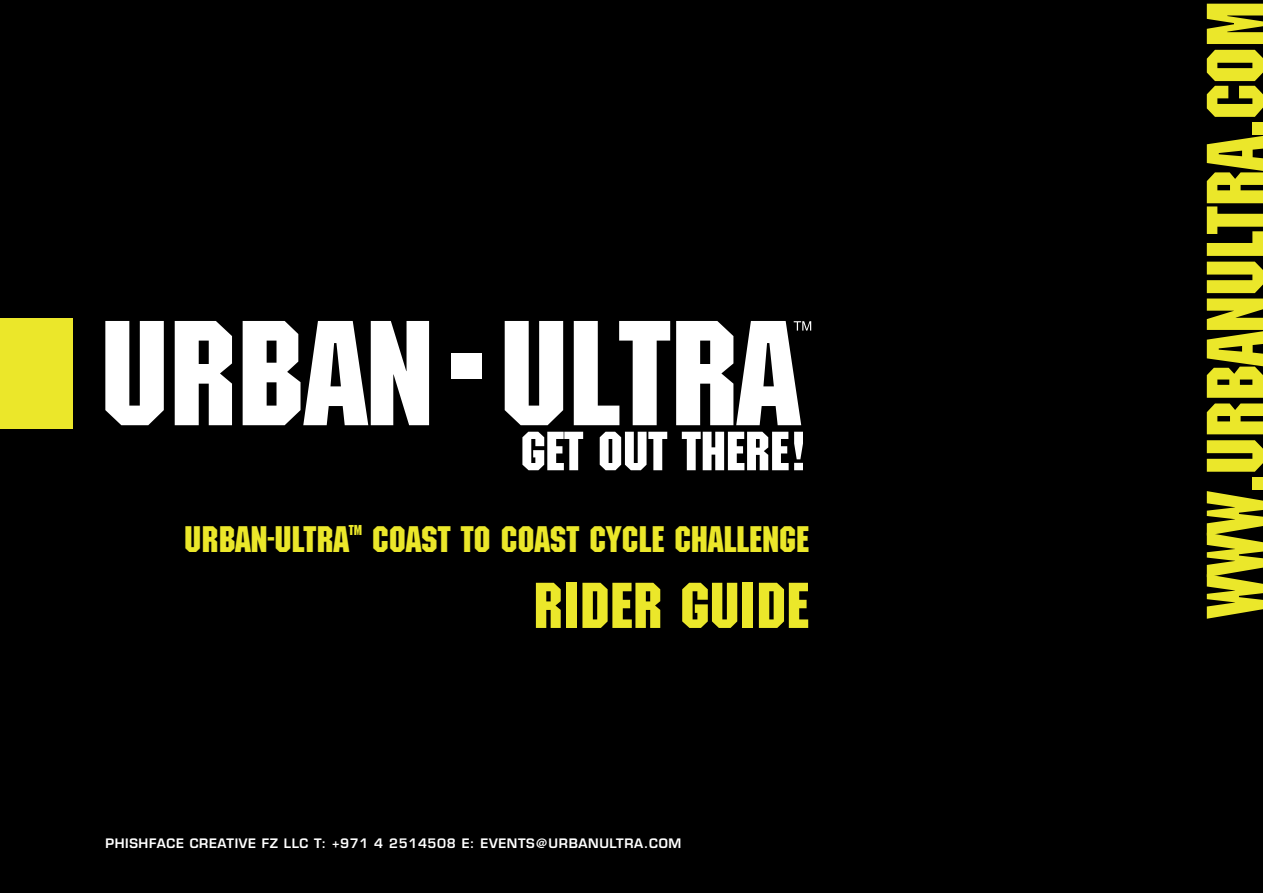
<style>
.page{position:relative;width:1263px;height:893px;background:#000}
.page>*{position:absolute;margin:0;border:0;box-sizing:border-box;transform-origin:0 0}
.t1{font:78.3px "Machine";letter-spacing:-.01em;color:#ebe72a}
.t2{font:63px "Machine";color:#ebe72a}
.t3{font:36px "Machine";color:#ebe72a}
.t4{font:13.95px "Machine";color:#ebe72a}
.t5{font:600 12.75px "Eurostile";letter-spacing:.05em;color:#fff}
</style>
<div class="page">
<svg style="left:105px;top:321px;width:59px;height:104px"></svg>
<svg style="left:175px;top:321px;width:57px;height:104px;background:#d8d8d8"></svg>
<svg style="left:243px;top:321px;width:186px;height:104px"></svg>
<div style="left:452px;top:353px;width:30px;height:25px;background:#fff"></div>
<svg style="left:505px;top:321px;width:58px;height:104px"></svg>
<svg style="left:574px;top:321px;width:96px;height:104px"></svg>
<svg style="left:522px;top:432px;width:61px;height:38px"></svg>
<svg style="left:600px;top:432px;width:67px;height:38px"></svg>
<svg style="left:682px;top:432px;width:121px;height:38px"></svg>
<svg style="left:676px;top:321px;width:135px;height:104px"></svg>
<div style="left:0;top:318px;width:72px;height:110px;background:#ebe72a"></div>
<h3 class="t3" style="left:184px;top:519px;width:166px">URBAN-ULTRA</h3>
<p class="t4" style="left:349px;top:522px;width:15px">TM</p>
<h3 class="t3" style="left:372px;top:519px;width:438px">COAST TO COAST CYCLE CHALLENGE</h3>
<h2 class="t2" style="left:533px;top:569px;width:277px">RIDER GUIDE</h2>
<p class="t5" style="left:105px;top:835px;width:577px">PHISHFACE CREATIVE FZ LLC T: +971 4 2514508 E: EVENTS@URBANULTRA.COM</p>
<h1 class="t1" style="left:1190px;top:618px;width:619px;rotate:-90deg">WWW.URBANULTRA.COM</h1>
</div>
